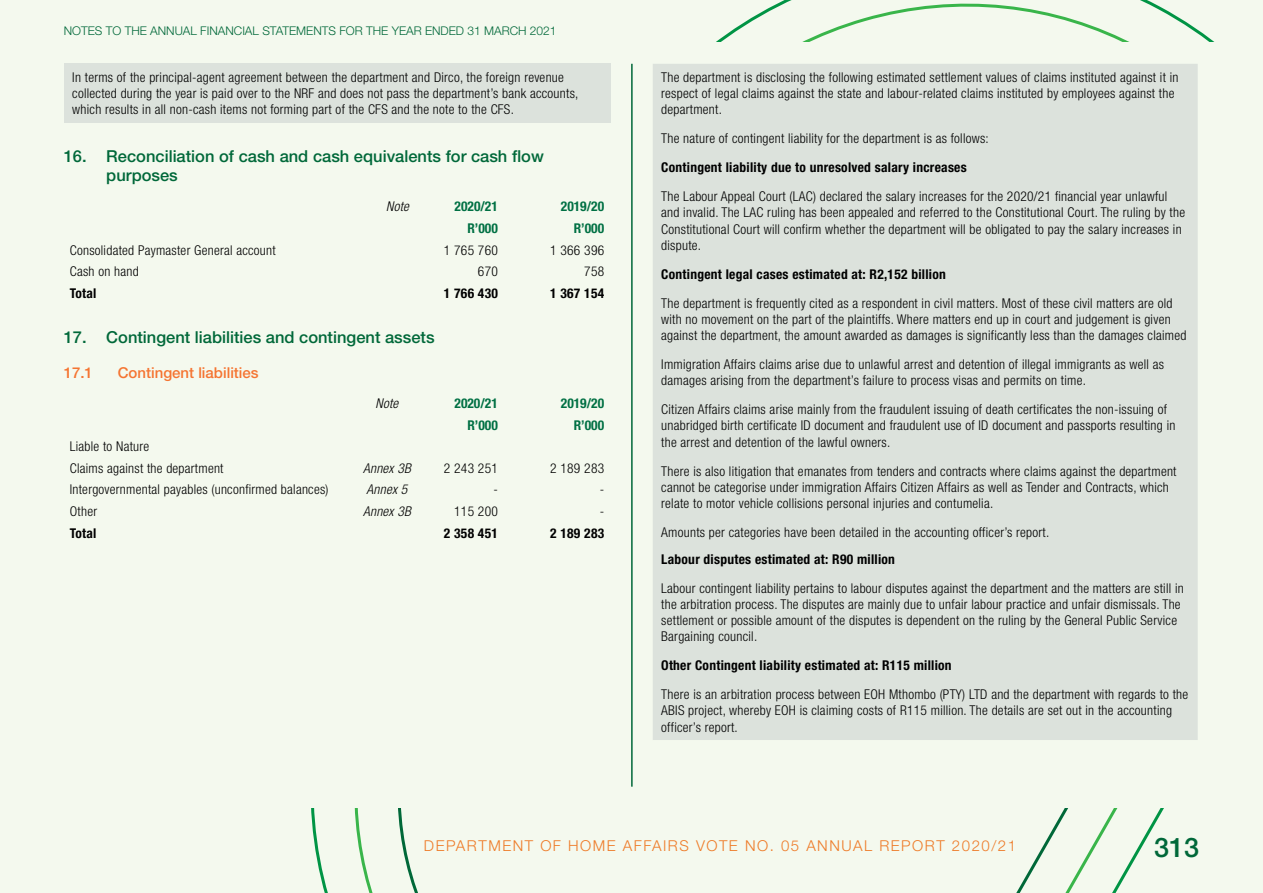
<style>
.page{position:relative;width:1263px;height:893px;background:#f4f9ee}
.page>*{position:absolute;margin:0;border:0;box-sizing:border-box;transform-origin:0 0}
.t1{font:500 27px "Helvetica Neue LT Std";color:#006839}
.t2{font:500 16.5px/18.9px "Helvetica Neue LT Std";color:#006839}
.t3{font:300 15px "Helvetica Neue LT Std";letter-spacing:.1em;color:#ee7b28}
.t4{font:500 15px "Helvetica Neue LT Std";color:#f47532}
.t5{font:300 condensed 13.5px/16.2px "Helvetica Neue LT Std";letter-spacing:.02em;color:#000}
.t6{font:700 condensed 13.5px "Helvetica Neue LT Std";letter-spacing:.02em;color:#000}
.t7{font:700 condensed 13.5px "Helvetica Neue LT Std";color:#007043}
.t8{font:italic 300 condensed 13.5px "Helvetica Neue LT Std";letter-spacing:.02em;color:#000}
.t9{font:300 12px "Helvetica Neue LT Std";color:#006839}
</style>
<div class="page">
<div style="left:64px;top:64px;width:546px;height:59px;background:#dce2dc"></div>
<div style="left:653px;top:64px;width:545px;height:676px;background:#dce2dc"></div>
<hr style="left:631px;top:64px;width:2px;height:723px;background:#006839">
<p class="t9" style="left:64px;top:23px;width:494px">NOTES TO THE ANNUAL FINANCIAL STATEMENTS FOR THE YEAR ENDED 31 MARCH 2021</p>
<p class="t5" style="left:72px;top:69px;width:508px">In terms of the principal-agent agreement between the department and Dirco, the foreign revenue collected during the year is paid over to the NRF and does not pass the department’s bank accounts, which results in all non-cash items not forming part of the CFS and the note to the CFS.</p>
<p class="t2" style="left:106px;top:147px;width:439px;text-indent:-43px">16. Reconciliation of cash and cash equivalents for cash flow purposes</p>
<p class="t8" style="left:386px;top:199px;width:24px">Note</p>
<p class="t7" style="left:455px;top:198px;width:45px">2020/21</p>
<p class="t7" style="left:561px;top:198px;width:45px">2019/20</p>
<p class="t7" style="left:467px;top:220px;width:32px">R’000</p>
<p class="t7" style="left:574px;top:220px;width:32px">R’000</p>
<p class="t5" style="left:70px;top:242px;width:207px">Consolidated Paymaster General account</p>
<p class="t5" style="left:444px;top:242px;width:55px">1 765 760</p>
<p class="t5" style="left:550px;top:242px;width:55px">1 366 396</p>
<p class="t5" style="left:70px;top:263px;width:70px">Cash on hand</p>
<p class="t5" style="left:478px;top:263px;width:21px">670</p>
<p class="t5" style="left:584px;top:263px;width:21px">758</p>
<p class="t6" style="left:70px;top:285px;width:28px">Total</p>
<p class="t6" style="left:444px;top:285px;width:55px">1 766 430</p>
<p class="t6" style="left:550px;top:285px;width:55px">1 367 154</p>
<p class="t2" style="left:64px;top:328px;width:372px">17. Contingent liabilities and contingent assets</p>
<p class="t4" style="left:64px;top:363px;width:31px">17.1</p>
<p class="t4" style="left:118px;top:363px;width:142px">Contingent liabilities</p>
<p class="t8" style="left:376px;top:395px;width:24px">Note</p>
<p class="t7" style="left:454px;top:395px;width:45px">2020/21</p>
<p class="t7" style="left:561px;top:395px;width:45px">2019/20</p>
<p class="t7" style="left:467px;top:417px;width:32px">R’000</p>
<p class="t7" style="left:574px;top:417px;width:32px">R’000</p>
<p class="t5" style="left:70px;top:435px;width:155px;line-height:21.6px">Liable to Nature<br>Claims against the department</p>
<p class="t8" style="left:363px;top:460px;width:49px">Annex 3B</p>
<p class="t5" style="left:444px;top:460px;width:55px">2 243 251</p>
<p class="t5" style="left:550px;top:460px;width:55px">2 189 283</p>
<p class="t5" style="left:70px;top:481px;width:260px">Intergovernmental payables (unconfirmed balances)</p>
<p class="t8" style="left:367px;top:482px;width:42px">Annex 5</p>
<p class="t5" style="left:493px;top:481px;width:6px">-</p>
<p class="t5" style="left:600px;top:481px;width:6px">-</p>
<p class="t5" style="left:70px;top:503px;width:29px">Other</p>
<p class="t8" style="left:363px;top:504px;width:49px">Annex 3B</p>
<p class="t5" style="left:454px;top:503px;width:45px">115 200</p>
<p class="t5" style="left:600px;top:503px;width:6px">-</p>
<p class="t6" style="left:70px;top:525px;width:28px">Total</p>
<p class="t6" style="left:444px;top:525px;width:55px">2 358 451</p>
<p class="t6" style="left:550px;top:525px;width:55px">2 189 283</p>
<p class="t5" style="left:661px;top:69px;width:519px">The department is disclosing the following estimated settlement values of claims instituted against it in respect of legal claims against the state and labour-related claims instituted by employees against the department.</p>
<p class="t5" style="left:661px;top:130px;width:329px">The nature of contingent liability for the department is as follows:</p>
<p class="t6" style="left:661px;top:159px;width:307px">Contingent liability due to unresolved salary increases</p>
<p class="t5" style="left:661px;top:188px;width:525px">The Labour Appeal Court (LAC) declared the salary increases for the 2020/21 financial year unlawful and invalid. The LAC ruling has been appealed and referred to the Constitutional Court. The ruling by the Constitutional Court will confirm whether the department will be obligated to pay the salary increases in dispute.</p>
<p class="t6" style="left:661px;top:266px;width:286px">Contingent legal cases estimated at: R2,152 billion</p>
<p class="t5" style="left:661px;top:295px;width:527px">The department is frequently cited as a respondent in civil matters. Most of these civil matters are old with no movement on the part of the plaintiffs. Where matters end up in court and judgement is given against the department, the amount awarded as damages is significantly less than the damages claimed</p>
<p class="t5" style="left:661px;top:356px;width:504px">Immigration Affairs claims arise due to unlawful arrest and detention of illegal immigrants as well as damages arising from the department’s failure to process visas and permits on time.</p>
<p class="t5" style="left:661px;top:401px;width:516px">Citizen Affairs claims arise mainly from the fraudulent issuing of death certificates the non-issuing of unabridged birth certificate ID document and fraudulent use of ID document and passports resulting in the arrest and detention of the lawful owners.</p>
<p class="t5" style="left:661px;top:463px;width:517px">There is also litigation that emanates from tenders and contracts where claims against the department cannot be categorise under immigration Affairs Citizen Affairs as well as Tender and Contracts, which relate to motor vehicle collisions personal injuries and contumelia.</p>
<p class="t5" style="left:661px;top:524px;width:390px">Amounts per categories have been detailed in the accounting officer’s report.</p>
<p class="t6" style="left:661px;top:551px;width:235px">Labour disputes estimated at: R90 million</p>
<p class="t5" style="left:661px;top:580px;width:524px">Labour contingent liability pertains to labour disputes against the department and the matters are still in the arbitration process. The disputes are mainly due to unfair labour practice and unfair dismissals. The settlement or possible amount of the disputes is dependent on the ruling by the General Public Service Bargaining council.</p>
<p class="t6" style="left:661px;top:657px;width:292px">Other Contingent liability estimated at: R115 million</p>
<p class="t5" style="left:661px;top:686px;width:528px">There is an arbitration process between EOH Mthombo (PTY) LTD and the department with regards to the<br>ABIS project, whereby EOH is claiming costs of R115 million. The details are set out in the accounting officer’s report.</p>
<p class="t3" style="left:424px;top:837px;width:593px">DEPARTMENT OF HOME AFFAIRS VOTE NO. 05 ANNUAL REPORT 2020/21</p>
<h1 class="t1" style="left:1154px;top:831px;width:47px">313</h1>
</div>
